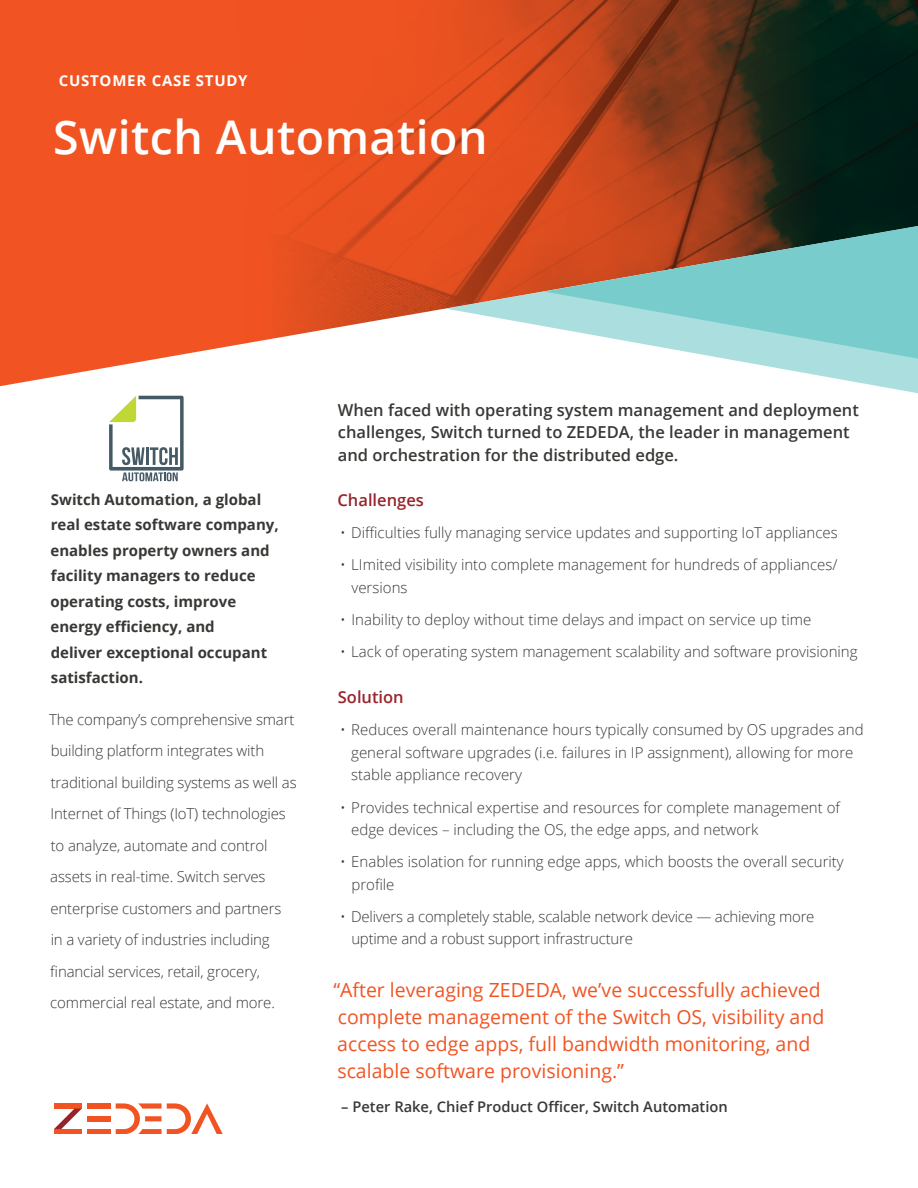
<style>
.page{position:relative;width:918px;height:1188px;background:#fff}
.page>*{position:absolute;margin:0;border:0;box-sizing:border-box;transform-origin:0 0}
.t1{font:600 46.5px "Open Sans";letter-spacing:.01em;color:#fff}
.t2{font:19.5px/27px "Open Sans";color:#f15422}
.t3{font:600 16.5px/22.5px "Open Sans";color:#373935}
.t4{font:600 16.5px "Open Sans";color:#98232b}
.t5{font:300 15px/31.5px "Open Sans";color:#373935}
.t6{font:700 15px/25.5px "Open Sans";color:#373935}
.t7{font:700 15px "Open Sans";letter-spacing:.05em;color:#fff}
.t8{font:600 14.7px "Open Sans";color:#373935}
</style>
<div class="page">
<svg style="left:0;top:0;width:918px;height:387px;background:#c2532d"></svg>
<svg style="left:446px;top:224px;width:472px;height:170px"></svg>
<svg style="left:544px;top:224px;width:374px;height:135px;background:#93aea5"></svg>
<svg style="left:109px;top:396px;width:75px;height:85px"></svg>
<div style="left:87px;top:1116px;width:23px;height:5px;background:#f15422"></div>
<div style="left:87px;top:1103px;width:23px;height:6px;background:#f15422"></div>
<div style="left:54px;top:1103px;width:28px;height:6px;background:#f15422"></div>
<div style="left:87px;top:1129px;width:23px;height:5px;background:#f15422"></div>
<svg style="left:116px;top:1103px;width:107px;height:31px"></svg>
<div style="left:54px;top:1129px;width:28px;height:5px;background:#f15422"></div>
<svg style="left:54px;top:1109px;width:28px;height:20px"></svg>
<p class="t7" style="left:59px;top:70px;width:190px">CUSTOMER CASE STUDY</p>
<h1 class="t1" style="left:53px;top:105px;width:436px">Switch Automation</h1>
<p class="t6" style="left:51px;top:486px;width:230px">Switch Automation, a global real estate software company, enables property owners and facility managers to reduce operating costs, improve energy efficiency, and<br>deliver exceptional occupant satisfaction.</p>
<p class="t5" style="left:49px;top:703px;width:249px">The company’s comprehensive smart building platform integrates with traditional building systems as well as Internet of Things (IoT) technologies to analyze, automate and control assets in real-time. Switch serves enterprise customers and partners<br>in a variety of industries including financial services, retail, grocery, commercial real estate, and more.</p>
<p class="t3" style="left:338px;top:398px;width:523px">When faced with operating system management and deployment challenges, Switch turned to ZEDEDA, the leader in management and orchestration for the distributed edge.</p>
<p class="t4" style="left:338px;top:488px;width:88px">Challenges</p>
<p class="t5" style="left:340px;top:517px;width:499px">• Difficulties fully managing service updates and supporting IoT appliances</p>
<p class="t5" style="left:352px;top:553px;width:488px;line-height:22.5px;text-indent:-11px">• LImited visibility into complete management for hundreds of appliances/ versions</p>
<p class="t5" style="left:340px;top:604px;width:473px">• Inability to deploy without time delays and impact on service up time</p>
<p class="t5" style="left:340px;top:636px;width:519px">• Lack of operating system management scalability and software provisioning</p>
<p class="t4" style="left:338px;top:685px;width:67px">Solution</p>
<p class="t5" style="left:351px;top:718px;width:514px;line-height:22.5px;text-indent:-11px">• Reduces overall maintenance hours typically consumed by OS upgrades and general software upgrades (i.e. failures in IP assignment), allowing for more stable appliance recovery</p>
<p class="t5" style="left:351px;top:795px;width:490px;line-height:22.5px;text-indent:-11px">• Provides technical expertise and resources for complete management of edge devices – including the OS, the edge apps, and network</p>
<p class="t5" style="left:351px;top:850px;width:494px;line-height:22.5px;text-indent:-11px">• Enables isolation for running edge apps, which boosts the overall security profile</p>
<p class="t5" style="left:351px;top:905px;width:465px;line-height:22.5px;text-indent:-11px">• Delivers a completely stable, scalable network device — achieving more uptime and a robust support infrastructure</p>
<h2 class="t2" style="left:333px;top:976px;width:493px">“After leveraging ZEDEDA, we’ve successfully achieved complete management of the Switch OS, visibility and access to edge apps, full bandwidth monitoring, and scalable software provisioning.”</h2>
<p class="t8" style="left:341px;top:1096px;width:388px">– Peter Rake, Chief Product Officer, Switch Automation</p>
</div>
